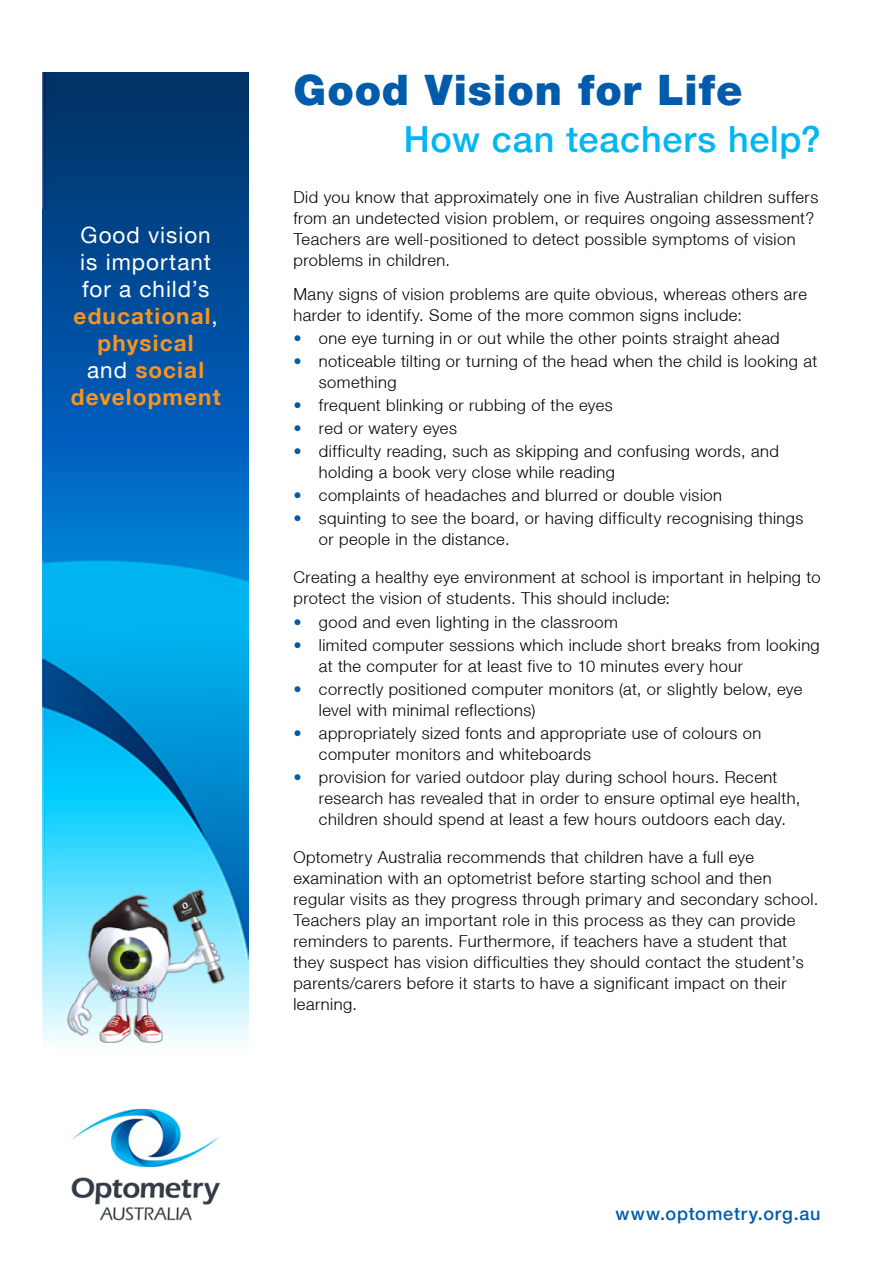
<style>
.page{position:relative;width:893px;height:1263px;background:#fff}
.page>*{position:absolute;margin:0;border:0;box-sizing:border-box;transform-origin:0 0}
.t1{font:900 42px "Helvetica Neue LT";letter-spacing:.025em;color:#005cab}
.Page_Title_L2{font:500 36px "Helvetica Neue LT";letter-spacing:.02em;color:#00b7f1}
.t2{font:22.5px/27px "Helvetica Neue LT";letter-spacing:.045em;color:#fff;text-align:center}
.t3{font:500 18px "Helvetica Neue LT";letter-spacing:.045em;color:#005cab}
.Content_Main{font:300 16.5px/21px "Helvetica Neue LT";letter-spacing:.03em;color:#000}
.Content_Main_Pre_Dot{font:300 16.5px/21px "Helvetica Neue LT";letter-spacing:.03em;color:#000}
.s1{font-weight:700;color:#f7941f}
.s2{font-style:italic;color:#005cab}
</style>
<div class="page">
<img style="left:43px;top:72px;width:206px;height:972px">
<img style="left:62px;top:884px;width:167px;height:160px">
<img style="left:71px;top:1108px;width:150px;height:112px">
<h3 class="t2" style="left:71px;top:221px;width:151px">Good vision is important for a child’s <span class="s1">educational</span>, <span class="s1">physical<br></span>and <span class="s1">social development</span></h3>
<h1 class="t1" style="left:293px;top:65px;width:451px">Good Vision for Life</h1>
<p class="Page_Title_L2" style="left:404px;top:118px;width:418px">How can teachers help?</p>
<p class="Content_Main" style="left:293px;top:186px;width:526px">Did you know that approximately one in five Australian children suffers from an undetected vision problem, or requires ongoing assessment?<br>Teachers are well-positioned to detect possible symptoms of vision problems in children.</p>
<p class="Content_Main_Pre_Dot" style="left:293px;top:283px;width:515px">Many signs of vision problems are quite obvious, whereas others are harder to identify. Some of the more common signs include:</p>
<p class="Content_Main" style="left:293px;top:327px;width:488px"><span class="s2">•</span> one eye turning in or out while the other points straight ahead</p>
<p class="Content_Main" style="left:319px;top:350px;width:500px;text-indent:-26px"><span class="s2">•</span> noticeable tilting or turning of the head when the child is looking at something</p>
<p class="Content_Main" style="left:293px;top:394px;width:321px"><span class="s2">•</span> frequent blinking or rubbing of the eyes</p>
<p class="Content_Main" style="left:293px;top:417px;width:165px"><span class="s2">•</span> red or watery eyes</p>
<p class="Content_Main" style="left:319px;top:440px;width:461px;text-indent:-26px"><span class="s2">•</span> difficulty reading, such as skipping and confusing words, and holding a book very close while reading</p>
<p class="Content_Main" style="left:293px;top:485px;width:430px"><span class="s2">•</span> complaints of headaches and blurred or double vision</p>
<p class="Content_Main" style="left:319px;top:508px;width:486px;text-indent:-26px"><span class="s2">•</span> squinting to see the board, or having difficulty recognising things or people in the distance.</p>
<p class="Content_Main_Pre_Dot" style="left:293px;top:567px;width:529px">Creating a healthy eye environment at school is important in helping to protect the vision of students. This should include:</p>
<p class="Content_Main" style="left:293px;top:611px;width:326px"><span class="s2">•</span> good and even lighting in the classroom</p>
<p class="Content_Main" style="left:319px;top:634px;width:502px;text-indent:-26px"><span class="s2">•</span> limited computer sessions which include short breaks from looking at the computer for at least five to 10 minutes every hour</p>
<p class="Content_Main" style="left:319px;top:678px;width:485px;text-indent:-26px"><span class="s2">•</span> correctly positioned computer monitors (at, or slightly below, eye level with minimal reflections)</p>
<p class="Content_Main" style="left:319px;top:722px;width:444px;text-indent:-26px"><span class="s2">•</span> appropriately sized fonts and appropriate use of colours on computer monitors and whiteboards</p>
<p class="Content_Main" style="left:319px;top:766px;width:483px;text-indent:-26px"><span class="s2">•</span> provision for varied outdoor play during school hours. Recent research has revealed that in order to ensure optimal eye health, children should spend at least a few hours outdoors each day.</p>
<p class="Content_Main" style="left:293px;top:846px;width:526px">Optometry Australia recommends that children have a full eye examination with an optometrist before starting school and then regular visits as they progress through primary and secondary school.<br>Teachers play an important role in this process as they can provide reminders to parents. Furthermore, if teachers have a student that they suspect has vision difficulties they should contact the student’s parents/carers before it starts to have a significant impact on their learning.</p>
<p class="t3" style="left:616px;top:1203px;width:207px">www.optometry.org.au</p>
</div>
